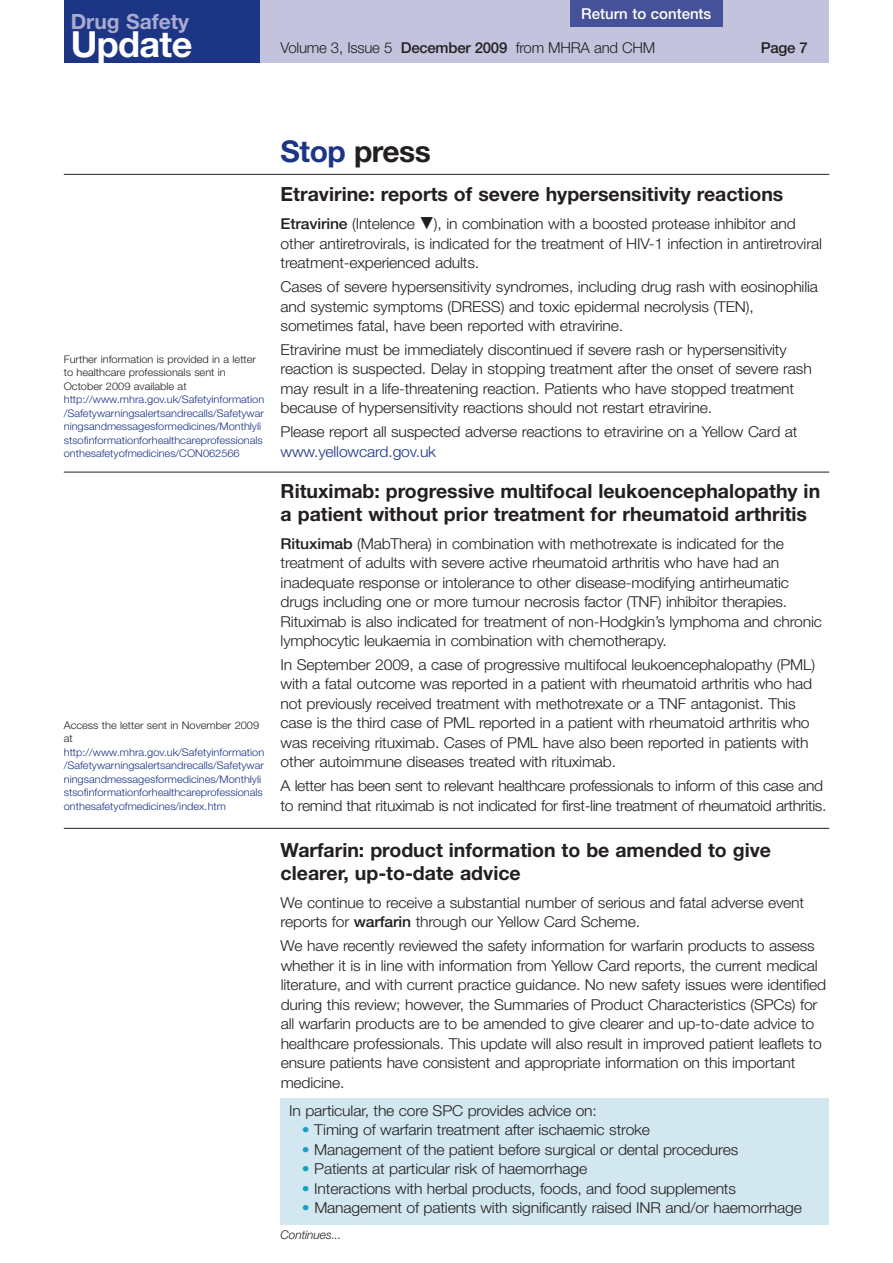
<style>
.page{position:relative;width:893px;height:1263px;background:#fff}
.page>*{position:absolute;margin:0;border:0;box-sizing:border-box;transform-origin:0 0}
.t1{font:700 36px "Helvetica Neue";letter-spacing:-.015em;color:#fff}
.t2{font:700 30px "Helvetica Neue";letter-spacing:-.015em;color:#231f20}
.t3{font:700 21px "Helvetica Neue";color:#a9abcf}
.t4{font:700 19.5px/22.5px "Helvetica Neue";color:#231f20}
.t5{font:300 15px/19.5px "Helvetica Neue CE";letter-spacing:-.01em;color:#231f20;scale:1.05 1}
.t6{font:300 15px "Helvetica Neue CE";letter-spacing:-.01em;color:#231f20}
.t7{font:300 15px "Helvetica Neue CE";letter-spacing:-.01em;color:#193487;scale:1.05 1}
.t8{font:500 15px "Helvetica Neue CE";color:#fff}
.t9{font:500 15px "Helvetica Neue CE";color:#231f20}
.t10{font:italic 300 12px "Helvetica Neue CE";letter-spacing:-.01em;color:#231f20}
.t11{font:300 10.5px/13.5px "Helvetica Neue CE";color:#193487;scale:1.05 1}
.t12{font:300 10.5px/13.5px "Helvetica Neue CE";color:#231f20;scale:1.05 1}
.s1{font-weight:500}
.s2{color:#1c3685}
.s3{font-family:"Lucida Grande";font-weight:400}
.s4{color:#14a1c5}
</style>
<div class="page">
<div style="left:281px;top:1098px;width:548px;height:126px;background:#d2e7f0"></div>
<div style="left:259px;top:0;width:570px;height:63px;background:#c3c3dd"></div>
<div style="left:64px;top:0;width:195px;height:63px;background:#1c3685"></div>
<div style="left:570px;top:0;width:152px;height:27px;background:#465297"></div>
<hr style="left:64px;top:174px;width:765px;height:1px;background:#231f20">
<hr style="left:64px;top:472px;width:765px;height:1px;background:#231f20">
<hr style="left:64px;top:828px;width:765px;height:1px;background:#231f20">
<h3 class="t3" style="left:71px;top:14px;width:120px">Drug Safety</h3>
<h1 class="t1" style="left:71px;top:32px;width:123px">Update</h1>
<p class="t8" style="left:581px;top:8px;width:132px">Return to contents</p>
<p class="t6" style="left:281px;top:43px;width:376px">Volume 3, Issue 5 <span class="s1">December 2009</span> from MHRA and CHM</p>
<p class="t9" style="left:761px;top:43px;width:49px">Page 7</p>
<p class="t12" style="left:64px;top:353px;width:185px">Further information is provided in a letter to healthcare professionals sent in<br>October 2009 available at</p>
<p class="t11" style="left:64px;top:394px;width:192px">http://www.mhra.gov.uk/Safetyinformation /Safetywarningsalertsandrecalls/Safetywar ningsandmessagesformedicines/Monthlyli stsofinformationforhealthcareprofessionals onthesafetyofmedicines/CON062566</p>
<p class="t12" style="left:64px;top:719px;width:188px">Access the letter sent in November 2009 at</p>
<p class="t11" style="left:64px;top:746px;width:192px">http://www.mhra.gov.uk/Safetyinformation /Safetywarningsalertsandrecalls/Safetywar ningsandmessagesformedicines/Monthlyli stsofinformationforhealthcareprofessionals onthesafetyofmedicines/index.htm</p>
<h2 class="t2" style="left:281px;top:140px;width:152px"><span class="s2">Stop</span> press</h2>
<h3 class="t4" style="left:281px;top:185px;width:504px">Etravirine: reports of severe hypersensitivity reactions</h3>
<p class="t5" style="left:281px;top:216px;width:517px"><span class="s1">Etravirine</span> (Intelence <span class="s3">▼</span>), in combination with a boosted protease inhibitor and other antiretrovirals, is indicated for the treatment of HIV-1 infection in antiretroviral treatment-experienced adults.</p>
<p class="t5" style="left:281px;top:278px;width:513px">Cases of severe hypersensitivity syndromes, including drug rash with eosinophilia and systemic symptoms (DRESS) and toxic epidermal necrolysis (TEN), sometimes fatal, have been reported with etravirine.</p>
<p class="t5" style="left:281px;top:341px;width:507px">Etravirine must be immediately discontinued if severe rash or hypersensitivity reaction is suspected. Delay in stopping treatment after the onset of severe rash may result in a life-threatening reaction. Patients who have stopped treatment because of hypersensitivity reactions should not restart etravirine.</p>
<p class="t5" style="left:281px;top:423px;width:494px">Please report all suspected adverse reactions to etravirine on a Yellow Card at</p>
<p class="t7" style="left:281px;top:446px;width:150px">www.yellowcard.gov.uk</p>
<h3 class="t4" style="left:281px;top:482px;width:541px">Rituximab: progressive multifocal leukoencephalopathy in a patient without prior treatment for rheumatoid arthritis</h3>
<p class="t5" style="left:281px;top:535px;width:517px"><span class="s1">Rituximab</span> (MabThera) in combination with methotrexate is indicated for the treatment of adults with severe active rheumatoid arthritis who have had an inadequate response or intolerance to other disease-modifying antirheumatic drugs including one or more tumour necrosis factor (TNF) inhibitor therapies.<br>Rituximab is also indicated for treatment of non-Hodgkin’s lymphoma and chronic lymphocytic leukaemia in combination with chemotherapy.</p>
<p class="t5" style="left:281px;top:656px;width:511px">In September 2009, a case of progressive multifocal leukoencephalopathy (PML) with a fatal outcome was reported in a patient with rheumatoid arthritis who had not previously received treatment with methotrexate or a TNF antagonist. This case is the third case of PML reported in a patient with rheumatoid arthritis who was receiving rituximab. Cases of PML have also been reported in patients with other autoimmune diseases treated with rituximab.</p>
<p class="t5" style="left:281px;top:777px;width:521px">A letter has been sent to relevant healthcare professionals to inform of this case and to remind that rituximab is not indicated for first-line treatment of rheumatoid arthritis.</p>
<h3 class="t4" style="left:281px;top:841px;width:492px">Warfarin: product information to be amended to give clearer, up-to-date advice</h3>
<p class="t5" style="left:281px;top:894px;width:500px">We continue to receive a substantial number of serious and fatal adverse event reports for <span class="s1">warfarin</span> through our Yellow Card Scheme.</p>
<p class="t5" style="left:281px;top:937px;width:521px">We have recently reviewed the safety information for warfarin products to assess whether it is in line with information from Yellow Card reports, the current medical literature, and with current practice guidance. No new safety issues were identified during this review; however, the Summaries of Product Characteristics (SPCs) for all warfarin products are to be amended to give clearer and up-to-date advice to healthcare professionals. This update will also result in improved patient leaflets to ensure patients have consistent and appropriate information on this important medicine.</p>
<p class="t5" style="left:289px;top:1102px;width:295px">In particular, the core SPC provides advice on:</p>
<p class="t5" style="left:302px;top:1121px;width:333px"><span class="s4">•</span> Timing of warfarin treatment after ischaemic stroke</p>
<p class="t5" style="left:302px;top:1141px;width:417px"><span class="s4">•</span> Management of the patient before surgical or dental procedures</p>
<p class="t5" style="left:302px;top:1160px;width:273px"><span class="s4">•</span> Patients at particular risk of haemorrhage</p>
<p class="t5" style="left:302px;top:1180px;width:415px"><span class="s4">•</span> Interactions with herbal products, foods, and food supplements</p>
<p class="t5" style="left:302px;top:1199px;width:478px"><span class="s4">•</span> Management of patients with significantly raised INR and/or haemorrhage</p>
<p class="t10" style="left:281px;top:1230px;width:62px">Continues...</p>
</div>
